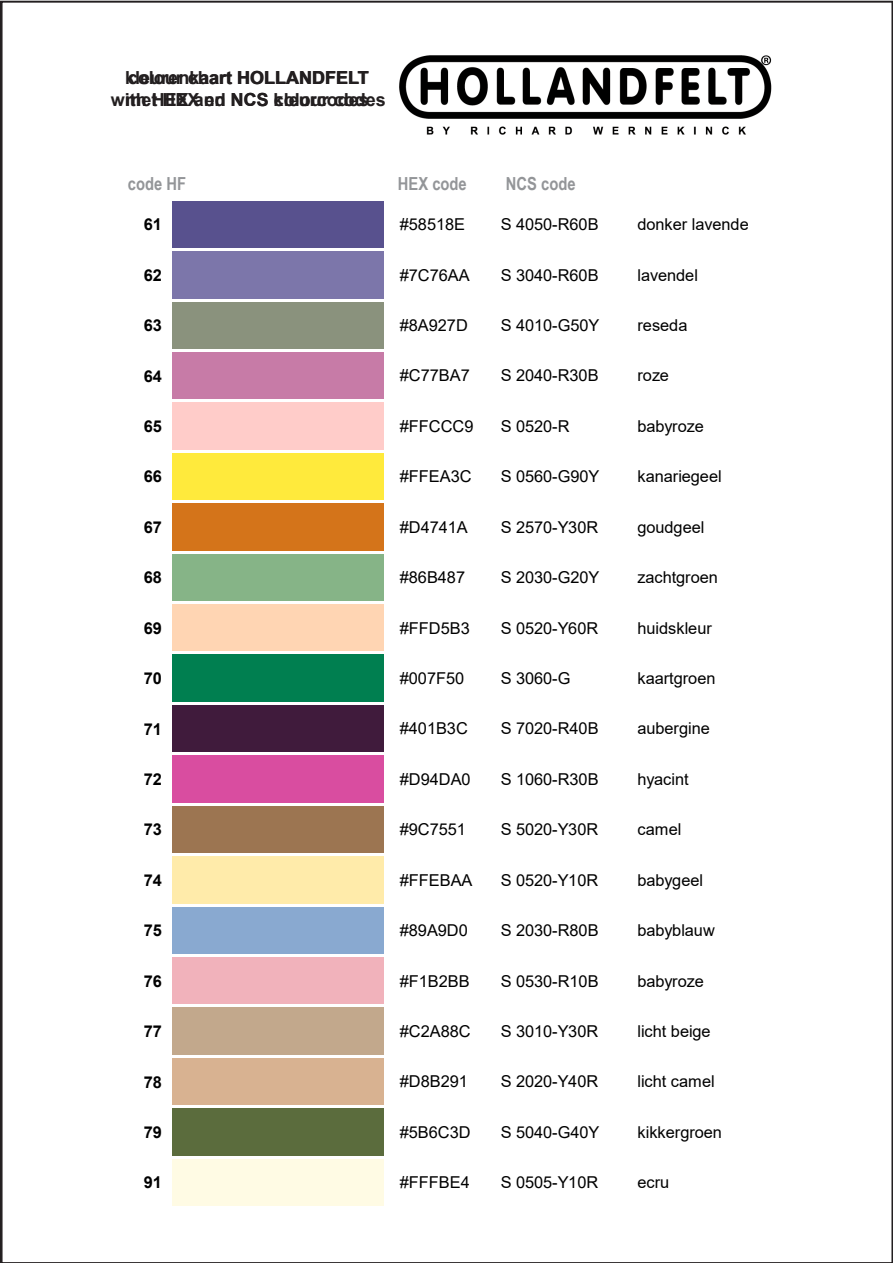
<style>
.page{position:relative;width:893px;height:1263px;background:#fff}
.page>*{position:absolute;margin:0;border:0;box-sizing:border-box;transform-origin:0 0}
.t1{font:700 18px/21.6px "Arial";color:#231f20;text-align:center}
.t2{font:700 18px "Arial Narrow";color:#939598}
.t3{font:16.35px "Arial";letter-spacing:-.005em;color:#000}
.t4{font:700 16.35px "Arial";letter-spacing:-.005em;color:#000}
</style>
<div class="page">
<img style="left:399px;top:55px;width:373px;height:80px">
<div style="left:170px;top:200px;width:215px;height:50px;background:#58518e"></div>
<div style="left:170px;top:250px;width:215px;height:50px;background:#7c76aa"></div>
<div style="left:170px;top:300px;width:215px;height:51px;background:#8a927d"></div>
<div style="left:170px;top:350px;width:215px;height:51px;background:#c77ba7"></div>
<div style="left:170px;top:401px;width:215px;height:50px;background:#ffccc9"></div>
<div style="left:170px;top:451px;width:215px;height:51px;background:#ffea3c"></div>
<div style="left:170px;top:502px;width:215px;height:50px;background:#d4741a"></div>
<div style="left:170px;top:552px;width:215px;height:51px;background:#86b487"></div>
<div style="left:170px;top:602px;width:215px;height:51px;background:#ffd5b3"></div>
<div style="left:170px;top:653px;width:215px;height:50px;background:#007f50"></div>
<div style="left:170px;top:703px;width:215px;height:51px;background:#401b3c"></div>
<div style="left:170px;top:754px;width:215px;height:50px;background:#d94da0"></div>
<div style="left:170px;top:804px;width:215px;height:51px;background:#9c7551"></div>
<div style="left:170px;top:854px;width:215px;height:51px;background:#ffebaa"></div>
<div style="left:170px;top:905px;width:215px;height:50px;background:#89a9d0"></div>
<div style="left:170px;top:955px;width:215px;height:51px;background:#f1b2bb"></div>
<div style="left:170px;top:1006px;width:215px;height:50px;background:#c2a88c"></div>
<div style="left:170px;top:1056px;width:215px;height:51px;background:#d8b291"></div>
<div style="left:170px;top:1107px;width:215px;height:50px;background:#5b6c3d"></div>
<div style="left:170px;top:1157px;width:215px;height:51px;background:#fffbe4"></div>
<hr style="left:169px;top:201px;width:3px;height:1008px;background:#fff">
<hr style="left:384px;top:201px;width:3px;height:1008px;background:#fff">
<hr style="left:136px;top:198px;width:610px;height:3px;background:#fff">
<hr style="left:136px;top:248px;width:612px;height:3px;background:#fff">
<hr style="left:136px;top:299px;width:612px;height:2px;background:#fff">
<hr style="left:136px;top:349px;width:612px;height:3px;background:#fff">
<hr style="left:136px;top:399px;width:612px;height:3px;background:#fff">
<hr style="left:136px;top:450px;width:612px;height:3px;background:#fff">
<hr style="left:136px;top:500px;width:612px;height:3px;background:#fff">
<hr style="left:136px;top:551px;width:612px;height:2px;background:#fff">
<hr style="left:136px;top:601px;width:612px;height:3px;background:#fff">
<hr style="left:136px;top:651px;width:612px;height:3px;background:#fff">
<hr style="left:136px;top:702px;width:612px;height:3px;background:#fff">
<hr style="left:136px;top:752px;width:612px;height:3px;background:#fff">
<hr style="left:136px;top:803px;width:612px;height:3px;background:#fff">
<hr style="left:136px;top:853px;width:612px;height:3px;background:#fff">
<hr style="left:136px;top:904px;width:612px;height:2px;background:#fff">
<hr style="left:136px;top:954px;width:612px;height:3px;background:#fff">
<hr style="left:136px;top:1004px;width:612px;height:3px;background:#fff">
<hr style="left:136px;top:1055px;width:612px;height:3px;background:#fff">
<hr style="left:136px;top:1105px;width:612px;height:3px;background:#fff">
<hr style="left:136px;top:1156px;width:612px;height:2px;background:#fff">
<hr style="left:136px;top:1206px;width:612px;height:3px;background:#fff">
<p class="t1" style="left:125px;top:67px;width:245px;text-align:left">kleurenkaart HOLLANDFELT met HEX en NCS kleurcodes</p>
<p class="t1" style="left:111px;top:67px;width:117px">colour ch with HEX and</p>
<p class="t1" style="left:274px;top:89px;width:114px">colour codes</p>
<p class="t2" style="left:128px;top:170px;width:60px">code HF</p>
<p class="t2" style="left:398px;top:170px;width:70px">HEX code</p>
<p class="t2" style="left:506px;top:170px;width:71px">NCS code</p>
<p class="t4" style="left:144px;top:213px;width:20px">61</p>
<p class="t3" style="left:400px;top:213px;width:67px">#58518E</p>
<p class="t3" style="left:501px;top:213px;width:99px">S 4050-R60B</p>
<p class="t3" style="left:637px;top:213px;width:113px">donker lavende</p>
<p class="t4" style="left:144px;top:263px;width:20px">62</p>
<p class="t3" style="left:400px;top:264px;width:71px">#7C76AA</p>
<p class="t3" style="left:501px;top:264px;width:99px">S 3040-R60B</p>
<p class="t3" style="left:637px;top:264px;width:62px">lavendel</p>
<p class="t4" style="left:144px;top:314px;width:20px">63</p>
<p class="t3" style="left:400px;top:314px;width:69px">#8A927D</p>
<p class="t3" style="left:501px;top:314px;width:100px">S 4010-G50Y</p>
<p class="t3" style="left:637px;top:314px;width:51px">reseda</p>
<p class="t4" style="left:144px;top:364px;width:20px">64</p>
<p class="t3" style="left:400px;top:364px;width:71px">#C77BA7</p>
<p class="t3" style="left:501px;top:364px;width:99px">S 2040-R30B</p>
<p class="t3" style="left:637px;top:364px;width:33px">roze</p>
<p class="t4" style="left:144px;top:415px;width:20px">65</p>
<p class="t3" style="left:400px;top:415px;width:75px">#FFCCC9</p>
<p class="t3" style="left:501px;top:415px;width:70px">S 0520-R</p>
<p class="t3" style="left:637px;top:415px;width:68px">babyroze</p>
<p class="t4" style="left:144px;top:465px;width:20px">66</p>
<p class="t3" style="left:400px;top:465px;width:73px">#FFEA3C</p>
<p class="t3" style="left:501px;top:465px;width:100px">S 0560-G90Y</p>
<p class="t3" style="left:637px;top:465px;width:86px">kanariegeel</p>
<p class="t4" style="left:144px;top:516px;width:20px">67</p>
<p class="t3" style="left:400px;top:516px;width:69px">#D4741A</p>
<p class="t3" style="left:501px;top:516px;width:99px">S 2570-Y30R</p>
<p class="t3" style="left:637px;top:516px;width:68px">goudgeel</p>
<p class="t4" style="left:144px;top:566px;width:20px">68</p>
<p class="t3" style="left:400px;top:566px;width:67px">#86B487</p>
<p class="t3" style="left:501px;top:566px;width:100px">S 2030-G20Y</p>
<p class="t3" style="left:637px;top:566px;width:82px">zachtgroen</p>
<p class="t4" style="left:144px;top:616px;width:20px">69</p>
<p class="t3" style="left:400px;top:617px;width:71px">#FFD5B3</p>
<p class="t3" style="left:501px;top:617px;width:99px">S 0520-Y60R</p>
<p class="t3" style="left:637px;top:617px;width:76px">huidskleur</p>
<p class="t4" style="left:144px;top:667px;width:20px">70</p>
<p class="t3" style="left:400px;top:667px;width:66px">#007F50</p>
<p class="t3" style="left:501px;top:667px;width:71px">S 3060-G</p>
<p class="t3" style="left:637px;top:667px;width:79px">kaartgroen</p>
<p class="t4" style="left:144px;top:717px;width:20px">71</p>
<p class="t3" style="left:400px;top:717px;width:69px">#401B3C</p>
<p class="t3" style="left:501px;top:717px;width:99px">S 7020-R40B</p>
<p class="t3" style="left:637px;top:717px;width:74px">aubergine</p>
<p class="t4" style="left:144px;top:768px;width:20px">72</p>
<p class="t3" style="left:400px;top:768px;width:72px">#D94DA0</p>
<p class="t3" style="left:501px;top:768px;width:99px">S 1060-R30B</p>
<p class="t3" style="left:637px;top:768px;width:53px">hyacint</p>
<p class="t4" style="left:144px;top:818px;width:20px">73</p>
<p class="t3" style="left:400px;top:818px;width:68px">#9C7551</p>
<p class="t3" style="left:501px;top:818px;width:99px">S 5020-Y30R</p>
<p class="t3" style="left:637px;top:818px;width:45px">camel</p>
<p class="t4" style="left:144px;top:869px;width:20px">74</p>
<p class="t3" style="left:400px;top:869px;width:74px">#FFEBAA</p>
<p class="t3" style="left:501px;top:869px;width:99px">S 0520-Y10R</p>
<p class="t3" style="left:637px;top:869px;width:67px">babygeel</p>
<p class="t4" style="left:144px;top:919px;width:20px">75</p>
<p class="t3" style="left:400px;top:919px;width:69px">#89A9D0</p>
<p class="t3" style="left:501px;top:919px;width:99px">S 2030-R80B</p>
<p class="t3" style="left:637px;top:919px;width:79px">babyblauw</p>
<p class="t4" style="left:144px;top:969px;width:20px">76</p>
<p class="t3" style="left:400px;top:969px;width:71px">#F1B2BB</p>
<p class="t3" style="left:501px;top:969px;width:99px">S 0530-R10B</p>
<p class="t3" style="left:637px;top:969px;width:68px">babyroze</p>
<p class="t4" style="left:144px;top:1020px;width:20px">77</p>
<p class="t3" style="left:400px;top:1020px;width:72px">#C2A88C</p>
<p class="t3" style="left:501px;top:1020px;width:99px">S 3010-Y30R</p>
<p class="t3" style="left:637px;top:1020px;width:75px">licht beige</p>
<p class="t4" style="left:144px;top:1070px;width:20px">78</p>
<p class="t3" style="left:400px;top:1070px;width:69px">#D8B291</p>
<p class="t3" style="left:501px;top:1070px;width:99px">S 2020-Y40R</p>
<p class="t3" style="left:637px;top:1070px;width:79px">licht camel</p>
<p class="t4" style="left:144px;top:1121px;width:20px">79</p>
<p class="t3" style="left:400px;top:1121px;width:72px">#5B6C3D</p>
<p class="t3" style="left:501px;top:1121px;width:100px">S 5040-G40Y</p>
<p class="t3" style="left:637px;top:1121px;width:86px">kikkergroen</p>
<p class="t4" style="left:144px;top:1171px;width:20px">91</p>
<p class="t3" style="left:400px;top:1171px;width:71px">#FFFBE4</p>
<p class="t3" style="left:501px;top:1171px;width:99px">S 0505-Y10R</p>
<p class="t3" style="left:637px;top:1171px;width:33px">ecru</p>
</div>
